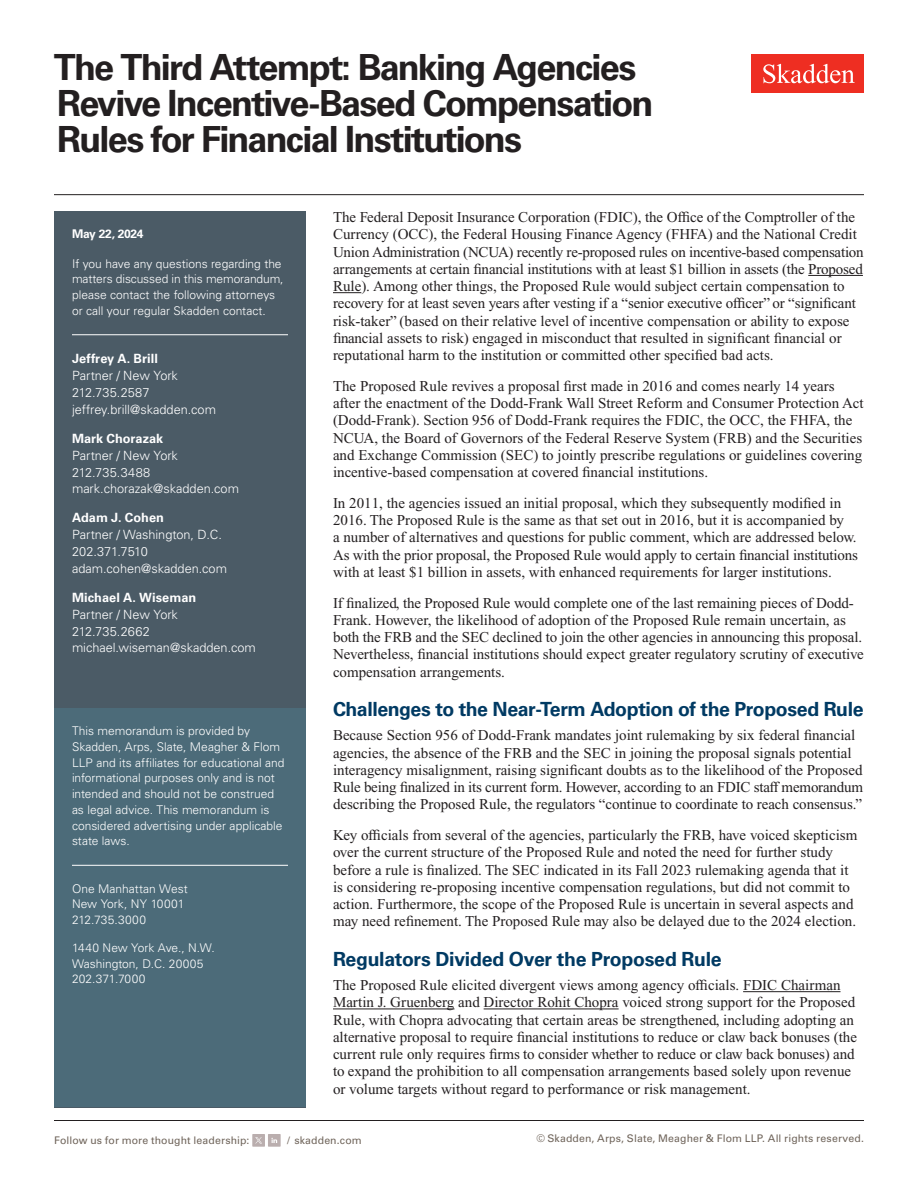
<style>
.page{position:relative;width:918px;height:1188px;background:#fff}
.page>*{position:absolute;margin:0;border:0;box-sizing:border-box;transform-origin:0 0}
.Article_Title_General_Alert__H1{font:700 36px/36px "Univers LT Std";letter-spacing:-.05em;color:#231f20}
.First_Level_Heading_Blue__H2{font:700 19.5px "Univers LT Std";letter-spacing:-.02em;color:#003a63}
.Main_Body{font:15px/17.2px "Times New Roman PS Std";color:#231f20}
.Contacts_Info{font:300 12.75px "Univers LT Std";color:#fff}
.Contacts_Name{font:700 12.75px "Univers LT Std";letter-spacing:.005em;color:#fff}
.Contacts_Info-2{font:300 12.75px "Univers LT Std";letter-spacing:.02em;color:#fff}
.Sidebar_body_rule_below{font:300 12px/15.8px "Univers LT Std";color:#fff}
.Firm_Address{font:300 12px/15.8px "Univers LT Std";color:#fff}
.Date{font:700 12px "Univers LT Std";letter-spacing:-.02em;color:#fff}
.t1{font:10.5px "Univers LT Std";letter-spacing:.01em;color:#6f645a}
</style>
<div class="page">
<hr style="left:54px;top:194px;width:810px;height:1px;background:#231f20">
<hr style="left:54px;top:1120px;width:810px;height:1px;background:#231f20">
<div style="left:252px;top:1134px;width:13px;height:13px;background:#baaeae"></div>
<svg style="left:255px;top:1137px;width:7px;height:7px"></svg>
<div style="left:268px;top:1134px;width:13px;height:13px;background:#baaeae"></div>
<svg style="left:271px;top:1138px;width:6px;height:5px"></svg>
<div style="left:54px;top:212px;width:252px;height:896px;background:#4b5b66"></div>
<hr style="left:72px;top:334px;width:216px;height:1px;background:#fff">
<div style="left:54px;top:708px;width:252px;height:399px;background:#4c6b79"></div>
<hr style="left:72px;top:865px;width:216px;height:1px;background:#fff">
<hr style="left:808px;top:275px;width:55px;height:1px;background:#231f20">
<svg style="left:333px;top:292px;width:28px;height:1px"></svg>
<hr style="left:743px;top:991px;width:98px;height:1px;background:#231f20">
<hr style="left:333px;top:1009px;width:121px;height:1px;background:#231f20">
<hr style="left:484px;top:1009px;width:135px;height:1px;background:#231f20">
<div style="left:752px;top:54px;width:112px;height:39px;background:#ee2e22"></div>
<svg style="left:763px;top:64px;width:92px;height:19px"></svg>
<h1 class="Article_Title_General_Alert__H1" style="left:54px;top:50px;width:601px">The Third Attempt: Banking Agencies<br>Revive Incentive-Based Compensation<br>Rules for Financial Institutions</h1>
<p class="Date" style="left:72px;top:227px;width:73px">May 22, 2024</p>
<p class="Sidebar_body_rule_below" style="left:72px;top:256px;width:213px">If you have any questions regarding the matters discussed in this memorandum, please contact the following attorneys or call your regular Skadden contact.</p>
<p class="Contacts_Name" style="left:72px;top:351px;width:87px">Jeffrey A. Brill</p>
<p class="Contacts_Info" style="left:72px;top:368px;width:108px">Partner / New York</p>
<p class="Contacts_Info" style="left:72px;top:385px;width:79px">212.735.2587</p>
<p class="Contacts_Info" style="left:72px;top:402px;width:146px">jeffrey.brill@skadden.com</p>
<p class="Contacts_Name" style="left:72px;top:431px;width:93px">Mark Chorazak</p>
<p class="Contacts_Info" style="left:72px;top:447px;width:108px">Partner / New York</p>
<p class="Contacts_Info-2" style="left:72px;top:464px;width:80px">212.735.3488</p>
<p class="Contacts_Info" style="left:72px;top:481px;width:169px">mark.chorazak@skadden.com</p>
<p class="Contacts_Name" style="left:72px;top:510px;width:93px">Adam J. Cohen</p>
<p class="Contacts_Info" style="left:72px;top:527px;width:151px">Partner / Washington, D.C.</p>
<p class="Contacts_Info" style="left:72px;top:544px;width:77px">202.371.7510</p>
<p class="Contacts_Info" style="left:72px;top:561px;width:157px">adam.cohen@skadden.com</p>
<p class="Contacts_Name" style="left:72px;top:590px;width:126px">Michael A. Wiseman</p>
<p class="Contacts_Info" style="left:72px;top:606px;width:108px">Partner / New York</p>
<p class="Contacts_Info" style="left:72px;top:623px;width:79px">212.735.2662</p>
<p class="Contacts_Info" style="left:72px;top:640px;width:185px">michael.wiseman@skadden.com</p>
<p class="Sidebar_body_rule_below" style="left:72px;top:723px;width:214px">This memorandum is provided by Skadden, Arps, Slate, Meagher &amp; Flom LLP and its affiliates for educational and informational purposes only and is not intended and should not be construed as legal advice. This memorandum is considered advertising under applicable state laws.</p>
<p class="Firm_Address" style="left:72px;top:881px;width:117px">One Manhattan West<br>New York, NY 10001<br>212.735.3000</p>
<p class="Firm_Address" style="left:72px;top:940px;width:144px">1440 New York Ave., N.W.<br>Washington, D.C. 20005<br>202.371.7000</p>
<p class="Main_Body" style="left:333px;top:209px;width:532px">The Federal Deposit Insurance Corporation (FDIC), the Office of the Comptroller of the Currency (OCC), the Federal Housing Finance Agency (FHFA) and the National Credit Union Administration (NCUA) recently re-proposed rules on incentive-based compensation arrangements at certain financial institutions with at least $1 billion in assets (the Proposed Rule). Among other things, the Proposed Rule would subject certain compensation to recovery for at least seven years after vesting if a “senior executive officer” or “significant risk-taker” (based on their relative level of incentive compensation or ability to expose financial assets to risk) engaged in misconduct that resulted in significant financial or reputational harm to the institution or committed other specified bad acts.</p>
<p class="Main_Body" style="left:333px;top:377px;width:532px">The Proposed Rule revives a proposal first made in 2016 and comes nearly 14 years after the enactment of the Dodd-Frank Wall Street Reform and Consumer Protection Act (Dodd-Frank). Section 956 of Dodd-Frank requires the FDIC, the OCC, the FHFA, the NCUA, the Board of Governors of the Federal Reserve System (FRB) and the Securities and Exchange Commission (SEC) to jointly prescribe regulations or guidelines covering incentive-based compensation at covered financial institutions.</p>
<p class="Main_Body" style="left:333px;top:494px;width:527px">In 2011, the agencies issued an initial proposal, which they subsequently modified in 2016. The Proposed Rule is the same as that set out in 2016, but it is accompanied by<br>a number of alternatives and questions for public comment, which are addressed below.<br>As with the prior proposal, the Proposed Rule would apply to certain financial institutions with at least $1 billion in assets, with enhanced requirements for larger institutions.</p>
<p class="Main_Body" style="left:333px;top:594px;width:532px">If finalized, the Proposed Rule would complete one of the last remaining pieces of Dodd-Frank. However, the likelihood of adoption of the Proposed Rule remain uncertain, as both the FRB and the SEC declined to join the other agencies in announcing this proposal.<br>Nevertheless, financial institutions should expect greater regulatory scrutiny of executive compensation arrangements.</p>
<h2 class="First_Level_Heading_Blue__H2" style="left:333px;top:698px;width:532px">Challenges to the Near-Term Adoption of the Proposed Rule</h2>
<p class="Main_Body" style="left:333px;top:727px;width:532px">Because Section 956 of Dodd-Frank mandates joint rulemaking by six federal financial agencies, the absence of the FRB and the SEC in joining the proposal signals potential interagency misalignment, raising significant doubts as to the likelihood of the Proposed Rule being finalized in its current form. However, according to an FDIC staff memorandum describing the Proposed Rule, the regulators “continue to coordinate to reach consensus.”</p>
<p class="Main_Body" style="left:333px;top:827px;width:526px">Key officials from several of the agencies, particularly the FRB, have voiced skepticism over the current structure of the Proposed Rule and noted the need for further study before a rule is finalized. The SEC indicated in its Fall 2023 rulemaking agenda that it is considering re-proposing incentive compensation regulations, but did not commit to action. Furthermore, the scope of the Proposed Rule is uncertain in several aspects and may need refinement. The Proposed Rule may also be delayed due to the 2024 election.</p>
<h2 class="First_Level_Heading_Blue__H2" style="left:333px;top:948px;width:390px">Regulators Divided Over the Proposed Rule</h2>
<p class="Main_Body" style="left:333px;top:977px;width:526px">The Proposed Rule elicited divergent views among agency officials. FDIC Chairman Martin J. Gruenberg and Director Rohit Chopra voiced strong support for the Proposed Rule, with Chopra advocating that certain areas be strengthened, including adopting an alternative proposal to require financial institutions to reduce or claw back bonuses (the current rule only requires firms to consider whether to reduce or claw back bonuses) and to expand the prohibition to all compensation arrangements based solely upon revenue or volume targets without regard to performance or risk management.</p>
<p class="t1" style="left:54px;top:1134px;width:197px">Follow us for more thought leadership:</p>
<p class="t1" style="left:536px;top:1132px;width:329px">© Skadden, Arps, Slate, Meagher &amp; Flom LLP. All rights reserved.</p>
<p class="t1" style="left:287px;top:1134px;width:76px">/ skadden.com</p>
</div>
